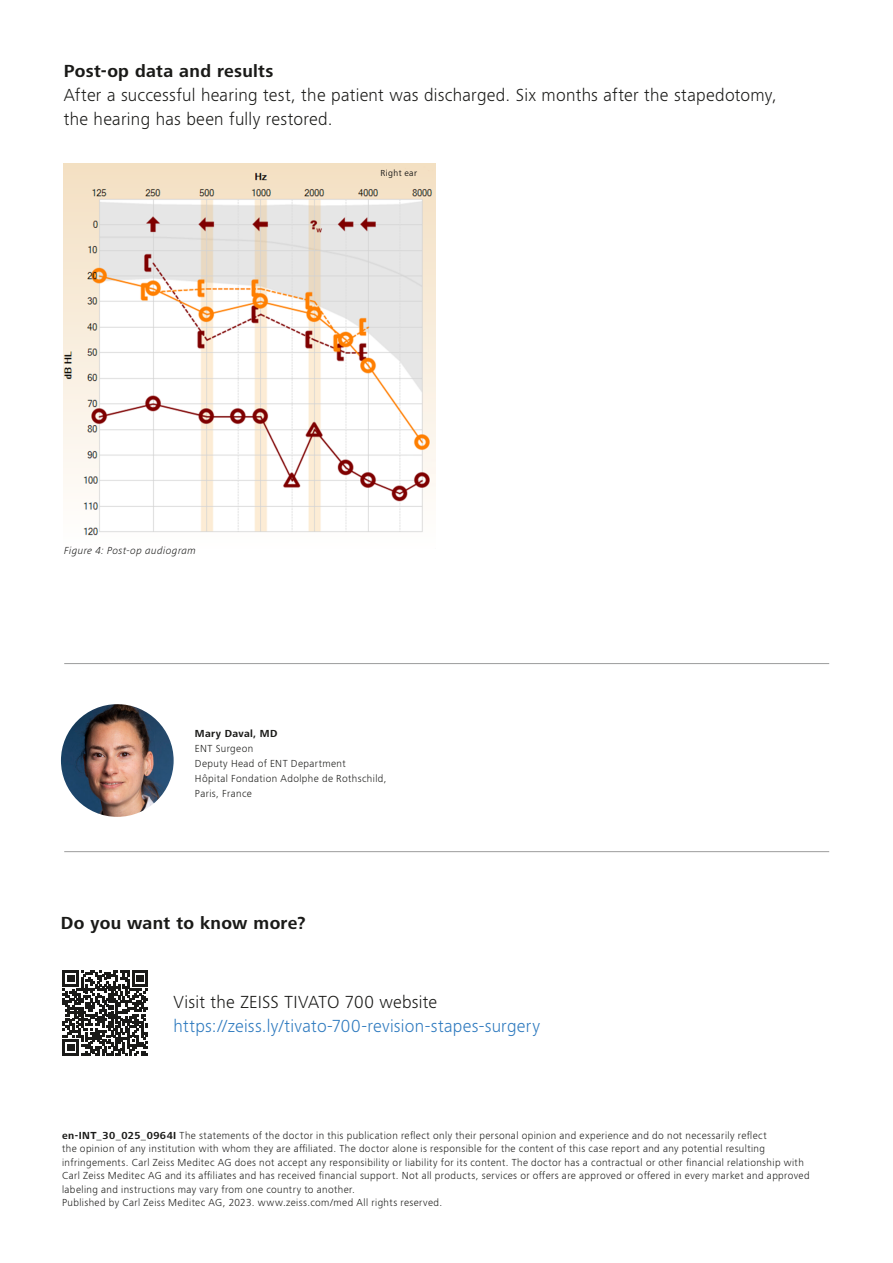
<style>
.page{position:relative;width:893px;height:1263px;background:#fff}
.page>*{position:absolute;margin:0;border:0;box-sizing:border-box;transform-origin:0 0}
.t1{font:300 18px/24px "ZEISS Frutiger Next W1 G";letter-spacing:.015em;color:#1a1a18}
.t2{font:300 18px "ZEISS Frutiger Next W1 G";letter-spacing:.015em;color:#2e7abf}
.t3{font:700 18px "ZEISS Frutiger Next W1 G";letter-spacing:.015em;color:#1a1a18}
.t4{font:300 10.5px/13.5px "ZEISS Frutiger Next W1 G";letter-spacing:.04em;color:#1a1a18}
.t5{font:italic 300 10.5px "ZEISS Frutiger Next W1 G";letter-spacing:.04em;color:#1a1a18}
.t6{font:700 10.5px "ZEISS Frutiger Next W1 G";letter-spacing:.035em;color:#1a1a18}
.t7{font:9px "ZEISS Frutiger Next W1 G";letter-spacing:.04em;color:#1a1a18}
.s1{font-weight:700}
</style>
<div class="page">
<img style="left:61px;top:704px;width:113px;height:113px;border-radius:56px">
<svg style="left:63px;top:970px;width:85px;height:86px"></svg>
<hr style="left:64px;top:663px;width:765px;height:1px;background:#9c9d9d">
<hr style="left:64px;top:851px;width:765px;height:1px;background:#9c9d9d">
<img style="left:64px;top:164px;width:372px;height:372px">
<h1 class="t3" style="left:64px;top:58px;width:211px">Post-op data and results</h1>
<h1 class="t1" style="left:64px;top:82px;width:715px">After a successful hearing test, the patient was discharged. Six months after the stapedotomy, the hearing has been fully restored.</h1>
<p class="t5" style="left:64px;top:543px;width:133px">Figure 4: Post-op audiogram</p>
<p class="t7" style="left:381px;top:167px;width:38px">Right ear</p>
<p class="t6" style="left:195px;top:726px;width:84px">Mary Daval, MD</p>
<p class="t4" style="left:195px;top:740px;width:193px;line-height:15px">ENT Surgeon<br>Deputy Head of ENT Department<br>Hôpital Fondation Adolphe de Rothschild,<br>Paris, France</p>
<h1 class="t3" style="left:61px;top:910px;width:246px">Do you want to know more?</h1>
<h1 class="t1" style="left:174px;top:989px;width:265px">Visit the ZEISS TIVATO 700 website</h1>
<h1 class="t2" style="left:174px;top:1013px;width:368px">https://zeiss.ly/tivato-700-revision-stapes-surgery</h1>
<p class="t4" style="left:62px;top:1128px;width:749px"><span class="s1">en-INT_30_025_0964I</span> The statements of the doctor in this publication reflect only their personal opinion and experience and do not necessarily reflect<br>the opinion of any institution with whom they are affiliated. The doctor alone is responsible for the content of this case report and any potential resulting infringements. Carl Zeiss Meditec AG does not accept any responsibility or liability for its content. The doctor has a contractual or other financial relationship with Carl Zeiss Meditec AG and its affiliates and has received financial support. Not all products, services or offers are approved or offered in every market and approved labeling and instructions may vary from one country to another.<br>Published by Carl Zeiss Meditec AG, 2023. www.zeiss.com/med All rights reserved.</p>
</div>
